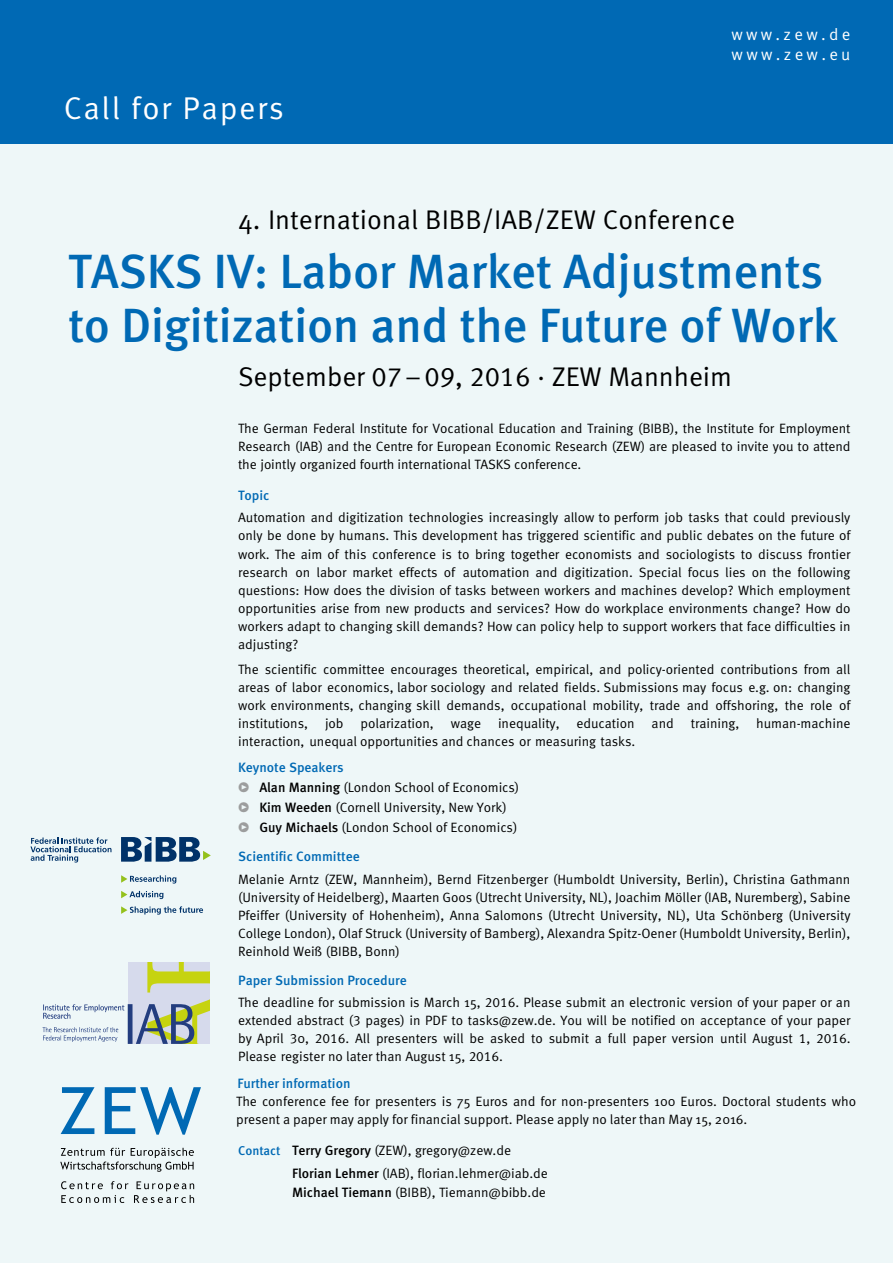
<style>
.page{position:relative;width:893px;height:1263px;background:#fff}
.page>*{position:absolute;margin:0;border:0;box-sizing:border-box;transform-origin:0 0}
.t1{font:500 48px/54px "Meta Pro";letter-spacing:-.01em;color:#0069b4}
.t2{font:31.5px "Meta Pro";letter-spacing:.05em;color:#fff}
.t3{font:27px "Meta Pro";color:#000}
.t4{font:16.5px/19.8px "Meta Pro";letter-spacing:.2em;color:#fff}
.t5{font:13.5px/18px "Meta Pro";letter-spacing:-.005em;color:#000;text-align:justify}
.t6{font:500 13.5px "Meta Pro";letter-spacing:-.005em;color:#0069b4}
.s1{font-weight:500;color:#0069b4}
.s2{color:#9c9d9d}
.s3{font-weight:500}
.s4{font-weight:500;font-size:12.75px;color:#0069b4}
</style>
<div class="page">
<div style="left:0;top:3px;width:893px;height:1260px;background:#eef7f8"></div>
<div style="left:0;top:0;width:893px;height:144px;background:#0069b4"></div>
<svg style="left:61px;top:1181px;width:42px;height:8px"></svg>
<svg style="left:111px;top:1181px;width:17px;height:8px"></svg>
<svg style="left:61px;top:1195px;width:63px;height:8px"></svg>
<svg style="left:134px;top:1181px;width:60px;height:22px"></svg>
<svg style="left:61px;top:1087px;width:34px;height:47px"></svg>
<svg style="left:105px;top:1087px;width:96px;height:48px"></svg>
<svg style="left:60px;top:1148px;width:134px;height:24px"></svg>
<svg style="left:43px;top:962px;width:166px;height:82px"></svg>
<svg style="left:121px;top:837px;width:90px;height:25px"></svg>
<svg style="left:121px;top:875px;width:55px;height:8px"></svg>
<svg style="left:121px;top:891px;width:42px;height:8px"></svg>
<svg style="left:121px;top:906px;width:82px;height:9px"></svg>
<svg style="left:30px;top:837px;width:82px;height:25px"></svg>
<h2 class="t2" style="left:64px;top:88px;width:222px">Call for Papers</h2>
<p class="t4" style="left:731px;top:25px;width:121px">www.zew.de www.zew.eu</p>
<h3 class="t3" style="left:238px;top:202px;width:498px">4. International BIBB/IAB/ZEW Conference</h3>
<h1 class="t1" style="left:68px;top:246px;width:771px">TASKS IV: Labor Market Adjustments to Digitization and the Future of Work</h1>
<h3 class="t3" style="left:238px;top:360px;width:495px">September 07–09, 2016 · ZEW Mannheim</h3>
<p class="t5" style="left:238px;top:420px;width:614px">The German Federal Institute for Vocational Education and Training (BIBB), the Institute for Employment Research (IAB) and the Centre for European Economic Research (ZEW) are pleased to invite you to attend the jointly organized fourth international TASKS conference.</p>
<p class="t6" style="left:238px;top:487px;width:33px">Topic</p>
<p class="t5" style="left:238px;top:509px;width:614px">Automation and digitization technologies increasingly allow to perform job tasks that could previously only be done by humans. This development has triggered scientific and public debates on the future of work. The aim of this conference is to bring together economists and sociologists to discuss frontier research on labor market effects of automation and digitization. Special focus lies on the following questions: How does the division of tasks between workers and machines develop? Which employment opportunities arise from new products and services? How do workplace environments change? How do workers adapt to changing skill demands? How can policy help to support workers that face difficulties in adjusting?</p>
<p class="t5" style="left:238px;top:660px;width:614px">The scientific committee encourages theoretical, empirical, and policy-oriented contributions from all areas of labor economics, labor sociology and related fields. Submissions may focus e.g. on: changing work environments, changing skill demands, occupational mobility, trade and offshoring, the role of institutions,</p>
<p class="t5" style="left:325px;top:714px;width:20px">job</p>
<p class="t5" style="left:361px;top:714px;width:75px">polarization,</p>
<p class="t5" style="left:451px;top:714px;width:32px">wage</p>
<p class="t5" style="left:498px;top:714px;width:63px">inequality,</p>
<p class="t5" style="left:577px;top:714px;width:60px">education</p>
<p class="t5" style="left:652px;top:714px;width:24px">and</p>
<p class="t5" style="left:691px;top:714px;width:50px">training,</p>
<p class="t5" style="left:756px;top:714px;width:96px">human-machine</p>
<p class="t5" style="left:238px;top:732px;width:399px">interaction, unequal opportunities and chances or measuring tasks.</p>
<p class="t5" style="left:238px;top:757px;width:283px;line-height:20.1px;text-align:left"><span class="s1">Keynote Speakers<br></span><span class="s2">ͮ</span> <span class="s3">Alan Manning</span> (London School of Economics) <span class="s2">ͮ</span> <span class="s3">Kim Weeden</span> (Cornell University, New York) <span class="s2">ͮ</span> <span class="s3">Guy Michaels</span> (London School of Economics)</p>
<p class="t6" style="left:238px;top:848px;width:123px">Scientific Committee</p>
<p class="t5" style="left:238px;top:870px;width:614px">Melanie Arntz (ZEW, Mannheim), Bernd Fitzenberger (Humboldt University, Berlin), Christina Gathmann (University of Heidelberg), Maarten Goos (Utrecht University, NL), Joachim Möller (IAB, Nuremberg), Sabine Pfeiffer (University of Hohenheim), Anna Salomons (Utrecht University, NL), Uta Schönberg (University College London), Olaf Struck (University of Bamberg), Alexandra Spitz-Oener (Humboldt University, Berlin), Reinhold Weiß (BIBB, Bonn)</p>
<p class="t6" style="left:238px;top:972px;width:170px">Paper Submission Procedure</p>
<p class="t5" style="left:238px;top:994px;width:614px">The deadline for submission is March 15, 2016. Please submit an electronic version of your paper or an extended abstract (3 pages) in PDF to tasks@zew.de. You will be notified on acceptance of your paper by April 30, 2016. All presenters will be asked to submit a full paper version until August 1, 2016.<br>Please register no later than August 15, 2016.</p>
<p class="t6" style="left:237px;top:1075px;width:115px">Further information</p>
<p class="t5" style="left:236px;top:1093px;width:621px">The conference fee for presenters is 75 Euros and for non-presenters 100 Euros. Doctoral students who present a paper may apply for financial support. Please apply no later than May 15, 2016.</p>
<p class="t5" style="left:292px;top:1139px;width:257px;line-height:22.5px;text-indent:-54px"><span class="s4">Contact</span> <span class="s3">Terry Gregory</span> (ZEW), gregory@zew.de<br><span class="s3">Florian Lehmer</span> (IAB), florian.lehmer@iab.de</p>
<p class="t5" style="left:292px;top:1184px;width:255px"><span class="s3">Michael Tiemann</span> (BIBB), Tiemann@bibb.de</p>
</div>
